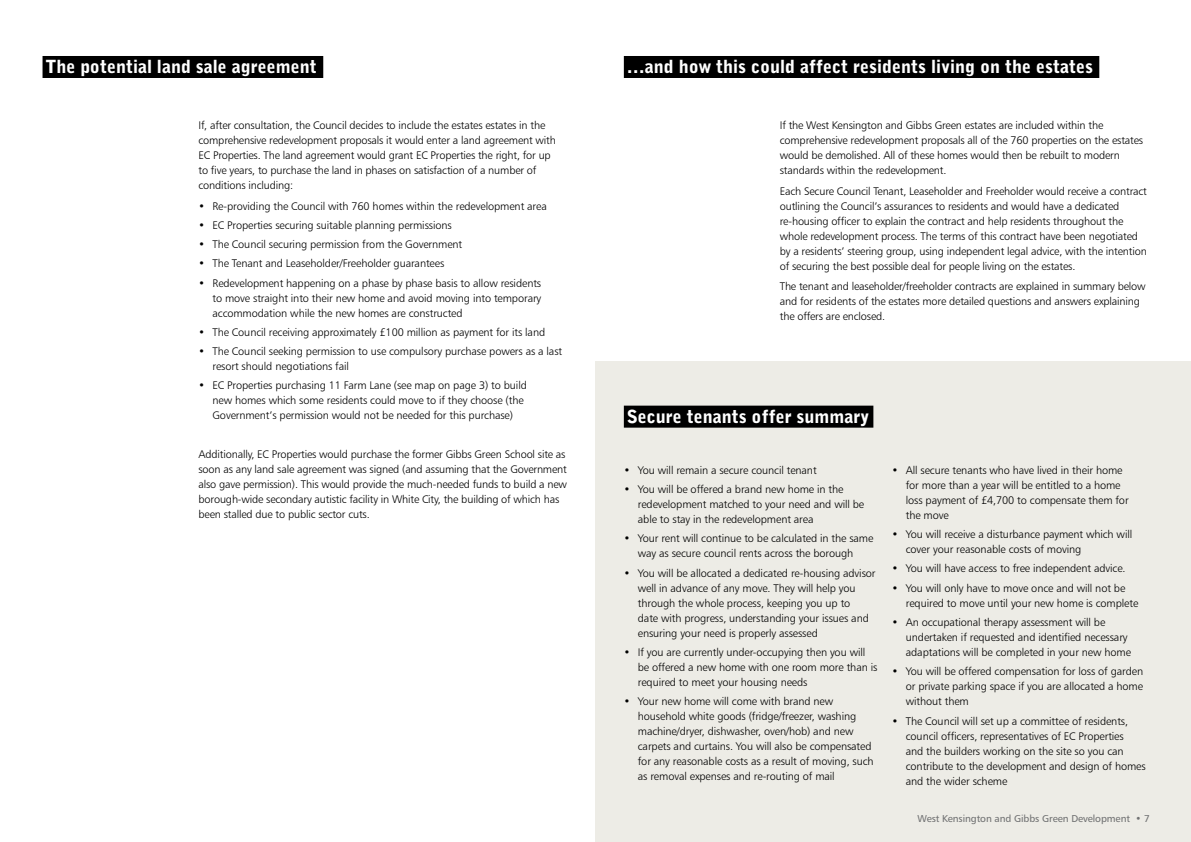
<style>
.page{position:relative;width:1191px;height:842px;background:#fff}
.page>*{position:absolute;margin:0;border:0;box-sizing:border-box;transform-origin:0 0}
.t1{font:900 18px "Bell Gothic Std";color:#fff}
.t2{font:11px/15px "Humanist 777 BT Light B";letter-spacing:-.01em;color:#000}
.t3{font:10px "Humanist 777 BT Roman B";letter-spacing:-.01em;color:#707172}
</style>
<div class="page">
<div style="left:595px;top:362px;width:596px;height:480px;background:#edece6"></div>
<div style="left:624px;top:56px;width:475px;height:22px;background:#000"></div>
<div style="left:43px;top:56px;width:280px;height:22px;background:#000"></div>
<div style="left:624px;top:406px;width:249px;height:22px;background:#000"></div>
<h1 class="t1" style="left:45px;top:56px;width:273px">The potential land sale agreement</h1>
<h1 class="t1" style="left:626px;top:56px;width:468px">…and how this could affect residents living on the estates</h1>
<p class="t2" style="left:198px;top:117px;width:359px">If, after consultation, the Council decides to include the estates estates in the comprehensive redevelopment proposals it would enter a land agreement with EC Properties. The land agreement would grant EC Properties the right, for up to five years, to purchase the land in phases on satisfaction of a number of conditions including:</p>
<p class="t2" style="left:198px;top:198px;width:350px">• Re-providing the Council with 760 homes within the redevelopment area</p>
<p class="t2" style="left:198px;top:217px;width:255px">• EC Properties securing suitable planning permissions</p>
<p class="t2" style="left:198px;top:237px;width:265px">• The Council securing permission from the Government</p>
<p class="t2" style="left:198px;top:256px;width:247px">• The Tenant and Leaseholder/Freeholder guarantees</p>
<p class="t2" style="left:212px;top:275px;width:330px;text-align:justify;text-indent:-14px">• Redevelopment happening on a phase by phase basis to allow residents to move straight into their new home and avoid moving into temporary accommodation while the new homes are constructed</p>
<p class="t2" style="left:198px;top:324px;width:348px">• The Council receiving approximately £100 million as payment for its land</p>
<p class="t2" style="left:212px;top:344px;width:351px;text-indent:-14px">• The Council seeking permission to use compulsory purchase powers as a last resort should negotiations fail</p>
<p class="t2" style="left:212px;top:378px;width:316px;text-indent:-14px">• EC Properties purchasing 11 Farm Lane (see map on page 3) to build new homes which some residents could move to if they choose (the<br>Government’s permission would not be needed for this purchase)</p>
<p class="t2" style="left:198px;top:446px;width:370px">Additionally, EC Properties would purchase the former Gibbs Green School site as soon as any land sale agreement was signed (and assuming that the Government also gave permission). This would provide the much-needed funds to build a new borough-wide secondary autistic facility in White City, the building of which has been stalled due to public sector cuts.</p>
<p class="t2" style="left:780px;top:117px;width:365px">If the West Kensington and Gibbs Green estates are included within the comprehensive redevelopment proposals all of the 760 properties on the estates would be demolished. All of these homes would then be rebuilt to modern standards within the redevelopment.</p>
<p class="t2" style="left:780px;top:183px;width:368px">Each Secure Council Tenant, Leaseholder and Freeholder would receive a contract outlining the Council’s assurances to residents and would have a dedicated re-housing officer to explain the contract and help residents throughout the whole redevelopment process. The terms of this contract have been negotiated by a residents’ steering group, using independent legal advice, with the intention of securing the best possible deal for people living on the estates.</p>
<p class="t2" style="left:780px;top:279px;width:367px">The tenant and leaseholder/freeholder contracts are explained in summary below and for residents of the estates more detailed questions and answers explaining the offers are enclosed.</p>
<h1 class="t1" style="left:626px;top:406px;width:244px">Secure tenants offer summary</h1>
<p class="t2" style="left:624px;top:462px;width:194px">• You will remain a secure council tenant</p>
<p class="t2" style="left:638px;top:482px;width:228px;text-indent:-14px">• You will be offered a brand new home in the redevelopment matched to your need and will be able to stay in the redevelopment area</p>
<p class="t2" style="left:624px;top:531px;width:251px;text-align:center">• Your rent will continue to be calculated in the same way as secure council rents across the borough</p>
<p class="t2" style="left:638px;top:565px;width:239px;text-indent:-14px">• You will be allocated a dedicated re-housing advisor well in advance of any move. They will help you through the whole process, keeping you up to<br>date with progress, understanding your issues and ensuring your need is properly assessed</p>
<p class="t2" style="left:638px;top:644px;width:241px;text-indent:-14px">• If you are currently under-occupying then you will be offered a new home with one room more than is required to meet your housing needs</p>
<p class="t2" style="left:638px;top:694px;width:237px;text-indent:-14px">• Your new home will come with brand new household white goods (fridge/freezer, washing machine/dryer, dishwasher, oven/hob) and new carpets and curtains. You will also be compensated for any reasonable costs as a result of moving, such as removal expenses and re-routing of mail</p>
<p class="t2" style="left:906px;top:462px;width:224px;text-indent:-14px">• All secure tenants who have lived in their home for more than a year will be entitled to a home loss payment of £4,700 to compensate them for the move</p>
<p class="t2" style="left:906px;top:527px;width:228px;text-indent:-14px">• You will receive a disturbance payment which will cover your reasonable costs of moving</p>
<p class="t2" style="left:892px;top:561px;width:235px">• You will have access to free independent advice.</p>
<p class="t2" style="left:906px;top:580px;width:234px;text-indent:-14px">• You will only have to move once and will not be required to move until your new home is complete</p>
<p class="t2" style="left:906px;top:614px;width:227px;text-indent:-14px">• An occupational therapy assessment will be undertaken if requested and identified necessary adaptations will be completed in your new home</p>
<p class="t2" style="left:906px;top:664px;width:239px;text-align:justify;text-indent:-14px">• You will be offered compensation for loss of garden or private parking space if you are allocated a home without them</p>
<p class="t2" style="left:906px;top:713px;width:241px;text-indent:-14px">• The Council will set up a committee of residents, council officers, representatives of EC Properties<br>and the builders working on the site so you can contribute to the development and design of homes and the wider scheme</p>
<p class="t3" style="left:917px;top:812px;width:234px">West Kensington and Gibbs Green Development • 7</p>
</div>
